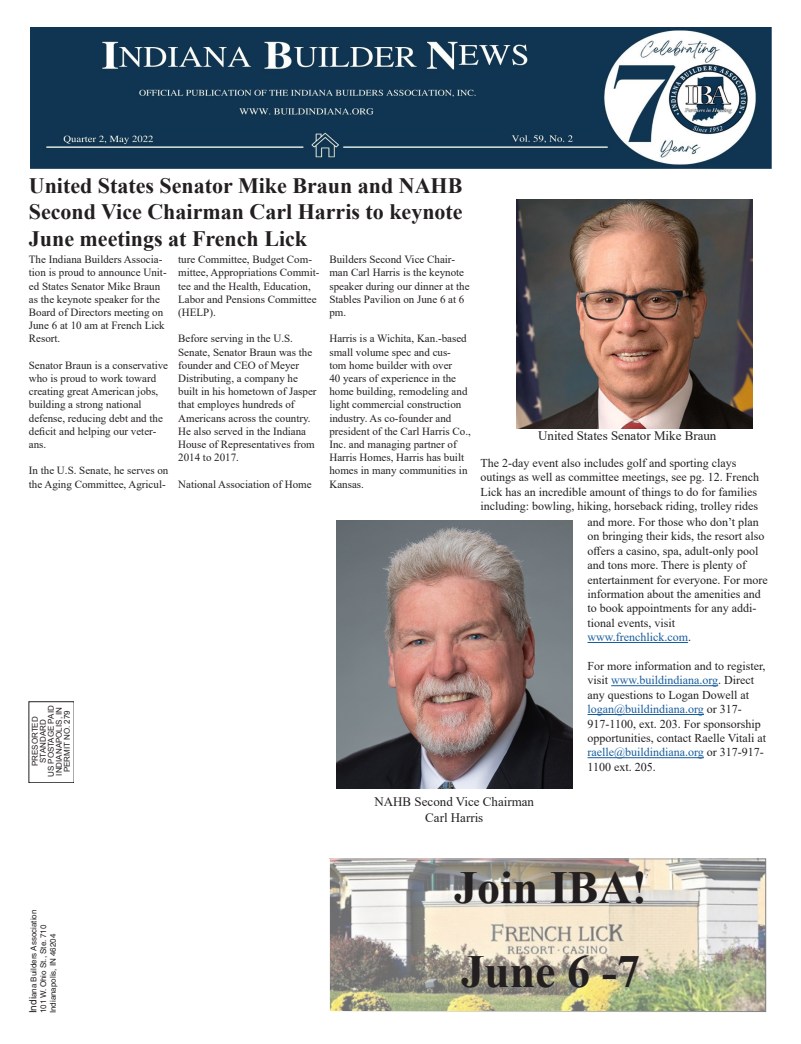
<style>
.page{position:relative;width:801px;height:1044px;background:#fff}
.page>*{position:absolute;margin:0;border:0;box-sizing:border-box;transform-origin:0 0}
.t1{font:700 46.1px "Times New Roman";color:#231f20}
.t2{font:700 22px/26.4px "Times New Roman";color:#231f20;text-align:justify}
.t3{font:13px/15.6px "Times New Roman";color:#231f20;text-align:center}
.t4{font:12px/14.4px "Times New Roman";color:#231f20}
.t5{font:12px "Times New Roman";color:#175d9e}
.t6{font:11px/13.2px "Times New Roman";color:#231f20}
.t7{font:8px "Helvetica";color:#231f20}
.t8{font:8px/8px "Arial";color:#231f20;text-align:center}
.s1{color:#231f20}
.s2{color:#175d9e}
.s3{font-size:10px}
</style>
<div class="page">
<img style="left:31px;top:27px;width:740px;height:141px">
<svg style="left:29px;top:702px;width:45px;height:81px"></svg>
<img style="left:516px;top:199px;width:237px;height:230px">
<img style="left:337px;top:521px;width:236px;height:267px">
<img style="left:331px;top:860px;width:433px;height:150px">
<div style="left:329px;top:858px;width:437px;height:154px;border:1px solid #fff"></div>
<hr style="left:588px;top:642px;width:100px;height:1px;background:#175d9e">
<hr style="left:611px;top:685px;width:107px;height:1px;background:#175d9e">
<hr style="left:588px;top:714px;width:116px;height:1px;background:#175d9e">
<hr style="left:588px;top:757px;width:116px;height:1px;background:#175d9e">
<p class="t2" style="left:29px;top:172px;width:435px">United States Senator Mike Braun and NAHB Second Vice Chairman Carl Harris to keynote June meetings at French Lick</p>
<p class="t6" style="left:29px;top:253px;width:139px">The Indiana Builders Associa&shy;tion is proud to announce Unit&shy;ed States Senator Mike Braun as the keynote speaker for the<br>Board of Directors meeting on<br>June 6 at 10 am at French Lick<br>Resort.</p>
<p class="t6" style="left:29px;top:358px;width:141px">Senator Braun is a conservative who is proud to work toward creating great American jobs, building a strong national defense, reducing debt and the deficit and helping our veter&shy;ans.</p>
<p class="t6" style="left:29px;top:464px;width:141px">In the U.S. Senate, he serves on the Aging Committee, Agricul-</p>
<p class="t6" style="left:178px;top:253px;width:143px">ture Committee, Budget Com&shy;mittee, Appropriations Commit&shy;tee and the Health, Education,<br>Labor and Pensions Committee (HELP).</p>
<p class="t6" style="left:178px;top:332px;width:140px">Before serving in the U.S.<br>Senate, Senator Braun was the founder and CEO of Meyer<br>Distributing, a company he built in his hometown of Jasper that employes hundreds of<br>Americans across the country.<br>He also served in the Indiana<br>House of Representatives from<br>2014 to 2017.</p>
<p class="t6" style="left:178px;top:477px;width:135px">National Association of Home</p>
<p class="t6" style="left:329px;top:253px;width:142px">Builders Second Vice Chair&shy;man Carl Harris is the keynote speaker during our dinner at the<br>Stables Pavilion on June 6 at 6 pm.</p>
<p class="t6" style="left:329px;top:332px;width:143px">Harris is a Wichita, Kan.-based small volume spec and cus-<br>tom home builder with over<br>40 years of experience in the home building, remodeling and light commercial construction industry. As co-founder and president of the Carl Harris Co.,<br>Inc. and managing partner of<br>Harris Homes, Harris has built homes in many communities in<br>Kansas.</p>
<p class="t8" style="left:31px;top:777px;width:73px;rotate:-90deg">PRESORTED<br>STANDARD<br>US POSTAGE PAID<br>INDIANAPOLIS, IN<br>PERMIT NO. 279</p>
<p class="t3" style="left:538px;top:428px;width:180px">United States Senator Mike Braun</p>
<p class="t4" style="left:481px;top:455px;width:280px">The 2-day event also includes golf and sporting clays outings as well as committee meetings, see pg. 12. French Lick has an incredible amount of things to do for families including: bowling, hiking, horseback riding, trolley rides</p>
<p class="t4" style="left:588px;top:514px;width:182px">and more. For those who don’t plan on bringing their kids, the resort also offers a casino, spa, adult-only pool and tons more. There is plenty of entertainment for everyone. For more information about the amenities and to book appointments for any addi&shy;tional events, visit</p>
<p class="t5" style="left:588px;top:629px;width:105px">www.frenchlick.com<span class="s1">.</span></p>
<p class="t4" style="left:588px;top:658px;width:180px">For more information and to register, visit <span class="s2">www.buildindiana.org</span>. Direct any questions to Logan Dowell at <span class="s2">logan@buildindiana.org</span> or 317- 917-1100, ext. 203. For sponsorship opportunities, contact Raelle Vitali at <span class="s2">raelle@buildindiana.org</span> or 317-917- 1100 ext. 205.</p>
<p class="t3" style="left:374px;top:793px;width:161px">NAHB Second Vice Chairman<br>Carl Harris</p>
<p class="t7" style="left:29px;top:1013px;width:105px;rotate:-90deg"><span class="s3">Indi</span>ana Builders Association</p>
<p class="t7" style="left:39px;top:1013px;width:90px;rotate:-90deg">101 W. Ohio St., Ste. 710</p>
<p class="t7" style="left:48px;top:1013px;width:81px;rotate:-90deg">Indianapolis, IN 46204</p>
<p class="t1" style="left:454px;top:854px;width:195px">Join IBA!</p>
<p class="t1" style="left:461px;top:939px;width:181px">June 6 -7</p>
</div>
